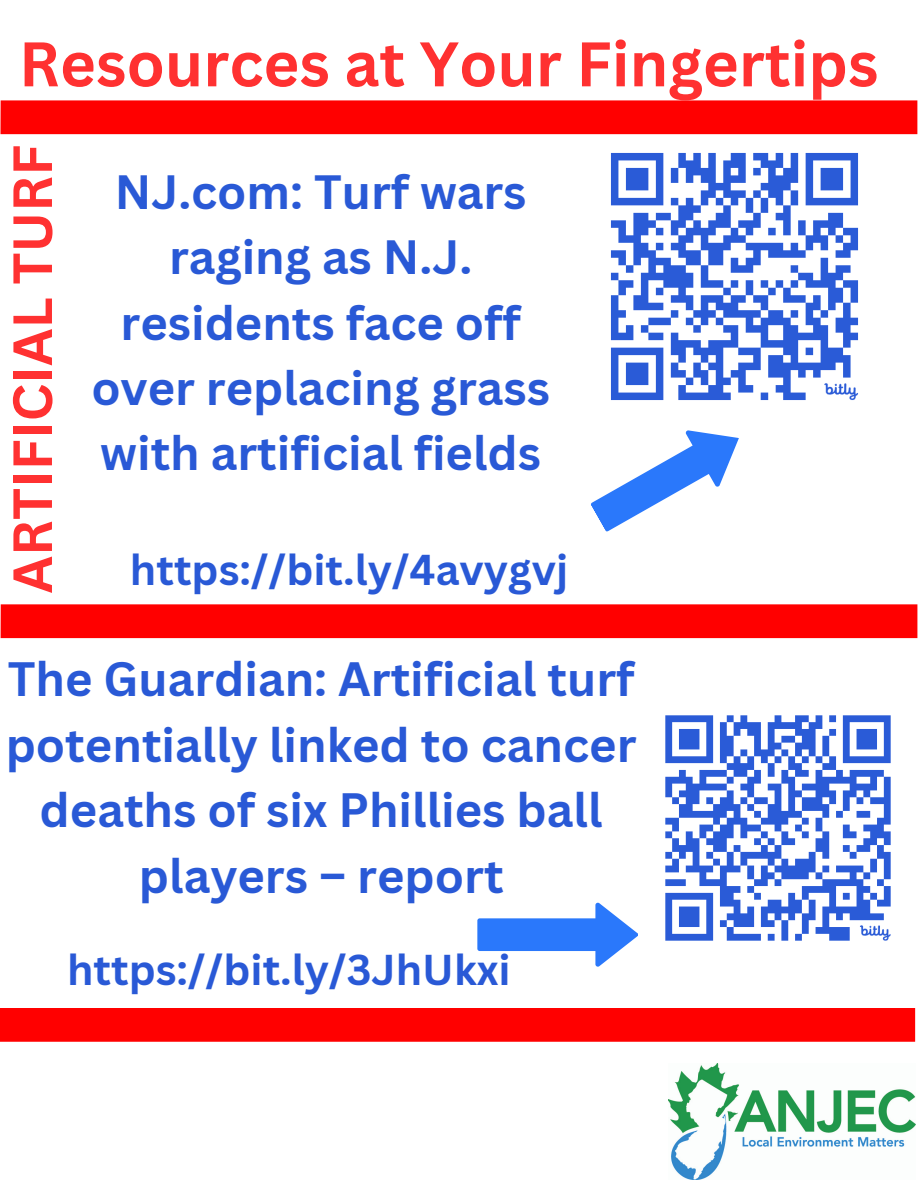
<style>
.page{position:relative;width:918px;height:1188px;background:#fff}
.page>*{position:absolute;margin:0;border:0;box-sizing:border-box;transform-origin:0 0}
.t1{font:700 61.5px "Canva Sans";color:#ff3131}
.t2{font:700 54px "Canva Sans";color:#ff3131}
.t3{font:700 46.95px/65.6px "Canva Sans";color:#2959d6;text-align:center}
.t4{font:700 46.8px/65.4px "Canva Sans";color:#2959d6;text-align:center}
.t5{font:700 42px "Canva Sans";color:#2959d6}
</style>
<div class="page">
<svg style="left:591px;top:430px;width:148px;height:102px"></svg>
<svg style="left:477px;top:903px;width:161px;height:64px"></svg>
<div style="left:1px;top:604px;width:916px;height:34px;background:#f00"></div>
<img style="left:582px;top:134px;width:306px;height:267px">
<img style="left:665px;top:715px;width:226px;height:226px">
<div style="left:0;top:100px;width:917px;height:34px;background:#f00"></div>
<div style="left:0;top:1008px;width:915px;height:34px;background:#f00"></div>
<img style="left:668px;top:1063px;width:248px;height:116px">
<h2 class="t1" style="left:19px;top:21px;width:861px">Resources at Your Fingertips</h2>
<p class="t2" style="left:-6px;top:594px;width:450px;rotate:-90deg">ARTIFICIAL TURF</p>
<p class="t4" style="left:91px;top:158px;width:460px">NJ.com: Turf wars raging as N.J. residents face off over replacing grass with artificial fields</p>
<h3 class="t5" style="left:130px;top:540px;width:440px">https://bit.ly/4avygvj</h3>
<h1 class="t3" style="left:6px;top:645px;width:632px">The Guardian: Artificial turf potentially linked to cancer deaths of six Phillies ball players – report</h1>
<p class="t5" style="left:67px;top:940px;width:445px">https://bit.ly/3JhUkxi</p>
</div>
